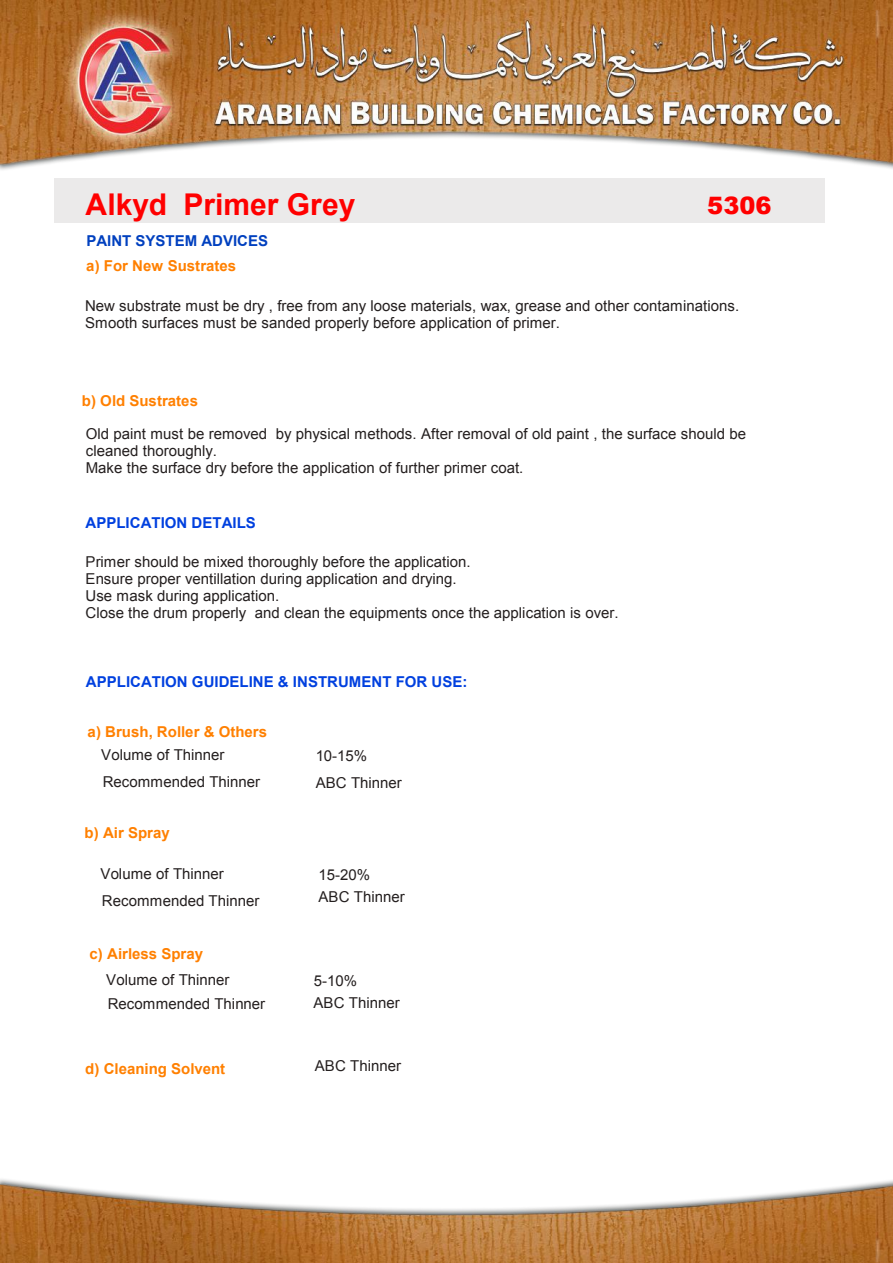
<style>
.page{position:relative;width:893px;height:1263px;background:#fff}
.page>*{position:absolute;margin:0;border:0;box-sizing:border-box;transform-origin:0 0}
.t1{font:700 30px "Arial";color:#f00}
.t2{font:900 24px "Arial";color:#f00}
.t3{font:15px/17.1px "Arial";color:#241f1f}
.t4{font:700 15px "Arial";color:#ff8000}
.t5{font:700 15px "Arial";color:#0040df}
.t6{font:700 15px "Arial";color:#0040bf}
</style>
<div class="page">
<img style="left:0;top:0;width:893px;height:1263px">
<div style="left:54px;top:179px;width:771px;height:44px;background:#ebeaea"></div>
<h1 class="t1" style="left:86px;top:185px;width:271px">Alkyd Primer Grey</h1>
<h2 class="t2" style="left:707px;top:188px;width:66px">5306</h2>
<p class="t6" style="left:86px;top:231px;width:183px">PAINT SYSTEM ADVICES</p>
<p class="t4" style="left:86px;top:256px;width:151px">a) For New Sustrates</p>
<p class="t3" style="left:85px;top:297px;width:655px">New substrate must be dry , free from any loose materials, wax, grease and other contaminations.<br>Smooth surfaces must be sanded properly before application of primer.</p>
<p class="t4" style="left:82px;top:390px;width:118px">b) Old Sustrates</p>
<p class="t3" style="left:86px;top:425px;width:662px">Old paint must be removed by physical methods. After removal of old paint , the surface should be cleaned thoroughly.<br>Make the surface dry before the application of further primer coat.</p>
<p class="t5" style="left:86px;top:513px;width:172px">APPLICATION DETAILS</p>
<p class="t3" style="left:86px;top:553px;width:535px">Primer should be mixed thoroughly before the application.<br>Ensure proper ventillation during application and drying.<br>Use mask during application.<br>Close the drum properly and clean the equipments once the application is over.</p>
<p class="t5" style="left:86px;top:672px;width:383px">APPLICATION GUIDELINE &amp; INSTRUMENT FOR USE:</p>
<p class="t4" style="left:88px;top:721px;width:181px">a) Brush, Roller &amp; Others</p>
<p class="t3" style="left:101px;top:741px;width:160px;line-height:26.8px">Volume of Thinner<br>Recommended Thinner</p>
<p class="t4" style="left:85px;top:823px;width:87px">b) Air Spray</p>
<p class="t3" style="left:101px;top:860px;width:160px;line-height:26.8px">Volume of Thinner<br>Recommended Thinner</p>
<p class="t4" style="left:90px;top:943px;width:115px">c) Airless Spray</p>
<p class="t3" style="left:106px;top:967px;width:161px;line-height:24.6px">Volume of Thinner<br>Recommended Thinner</p>
<p class="t3" style="left:316px;top:742px;width:88px;line-height:26.8px">10-15%<br>ABC Thinner</p>
<p class="t3" style="left:318px;top:863px;width:88px;line-height:22.2px">15-20%<br>ABC Thinner</p>
<p class="t3" style="left:313px;top:969px;width:88px;line-height:22.2px">5-10%<br>ABC Thinner</p>
<p class="t4" style="left:85px;top:1059px;width:141px">d) Cleaning Solvent</p>
<p class="t3" style="left:315px;top:1058px;width:88px">ABC Thinner</p>
</div>
